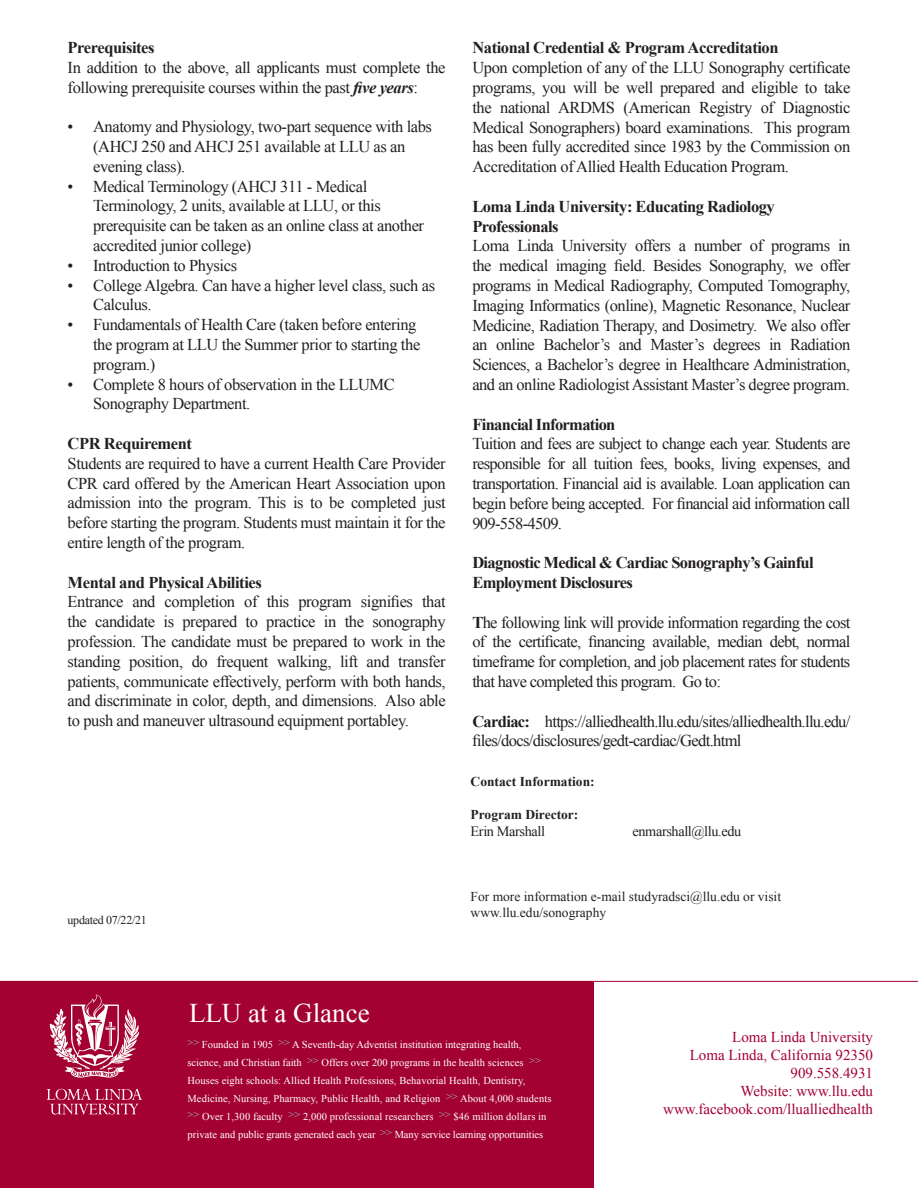
<style>
.page{position:relative;width:918px;height:1188px;background:#fff}
.page>*{position:absolute;margin:0;border:0;box-sizing:border-box;transform-origin:0 0}
.t1{font:27px "Times New Roman";color:#fff}
.t2{font:16.5px/19.8px "Times New Roman";letter-spacing:-.025em;color:#231f20}
.t3{font:700 16.5px/19.8px "Times New Roman";letter-spacing:-.03em;color:#231f20}
.address_block{font:15px "Times New Roman";color:#a40133}
.t4{font:14.25px "Times New Roman";letter-spacing:-.025em;color:#231f20}
.t5{font:13.5px "Times New Roman";color:#231f20}
.t6{font:700 13.5px "Times New Roman";color:#231f20}
.t7{font:12px "Times New Roman";letter-spacing:-.025em;color:#231f20}
.t8{font:10.5px/18px "Times New Roman";letter-spacing:.01em;color:#fff}
.s1{font-weight:700;font-style:italic}
.s2{font-weight:700}
.s3{color:#9bc9d4}
</style>
<div class="page">
<div style="left:0;top:981px;width:594px;height:207px;background:#a40133"></div>
<hr style="left:0;top:981px;width:918px;height:1px;background:#a40133">
<svg style="left:47px;top:1089px;width:95px;height:26px"></svg>
<svg style="left:50px;top:994px;width:89px;height:84px"></svg>
<p class="t3" style="left:68px;top:37px;width:89px">Prerequisites</p>
<p class="t2" style="left:68px;top:57px;width:380px">In addition to the above, all applicants must complete the following prerequisite courses within the past <span class="s1">five years</span>:</p>
<p class="t2" style="left:93px;top:117px;width:340px;text-indent:-26px">• Anatomy and Physiology, two-part sequence with labs (AHCJ 250 and AHCJ 251 available at LLU as an evening class).</p>
<p class="t2" style="left:93px;top:176px;width:333px;text-indent:-26px">• Medical Terminology (AHCJ 311 - Medical Terminology, 2 units, available at LLU, or this prerequisite can be taken as an online class at another accredited junior college)</p>
<p class="t2" style="left:68px;top:255px;width:171px">• Introduction to Physics</p>
<p class="t2" style="left:93px;top:275px;width:344px;text-indent:-26px">• College Algebra. Can have a higher level class, such as<br>Calculus.</p>
<p class="t2" style="left:93px;top:315px;width:329px;text-indent:-26px">• Fundamentals of Health Care (taken before entering the program at LLU the Summer prior to starting the program.)</p>
<p class="t2" style="left:93px;top:374px;width:303px;text-indent:-26px">• Complete 8 hours of observation in the LLUMC<br>Sonography Department.</p>
<p class="t3" style="left:68px;top:433px;width:126px">CPR Requirement</p>
<p class="t2" style="left:68px;top:453px;width:380px;text-align:justify">Students are required to have a current Health Care Provider CPR card offered by the American Heart Association upon admission into the program. This is to be completed just before starting the program. Students must maintain it for the entire length of the program.</p>
<p class="t3" style="left:68px;top:572px;width:196px">Mental and Physical Abilities</p>
<p class="t2" style="left:68px;top:592px;width:380px;text-align:justify">Entrance and completion of this program signifies that the candidate is prepared to practice in the sonography profession. The candidate must be prepared to work in the standing position, do frequent walking, lift and transfer patients, communicate effectively, perform with both hands, and discriminate in color, depth, and dimensions. Also able to push and maneuver ultrasound equipment portabley.</p>
<p class="t7" style="left:68px;top:912px;width:81px">updated 07/22/21</p>
<p class="t3" style="left:472px;top:38px;width:308px">National Credential &amp; Program Accreditation</p>
<p class="t2" style="left:472px;top:58px;width:380px;text-align:justify">Upon completion of any of the LLU Sonography certificate programs, you will be well prepared and eligible to take the national ARDMS (American Registry of Diagnostic Medical Sonographers) board examinations. This program has been fully accredited since 1983 by the Commission on Accreditation of Allied Health Education Program.</p>
<p class="t3" style="left:472px;top:196px;width:304px">Loma Linda University: Educating Radiology<br>Professionals</p>
<p class="t2" style="left:472px;top:236px;width:380px;text-align:justify">Loma Linda University offers a number of programs in the medical imaging field. Besides Sonography, we offer programs in Medical Radiography, Computed Tomography, Imaging Informatics (online), Magnetic Resonance, Nuclear Medicine, Radiation Therapy, and Dosimetry. We also offer an online Bachelor’s and Master’s degrees in Radiation Sciences, a Bachelor’s degree in Healthcare Administration, and an online Radiologist Assistant Master’s degree program.</p>
<p class="t3" style="left:472px;top:414px;width:145px">Financial Information</p>
<p class="t2" style="left:472px;top:434px;width:380px;text-align:justify">Tuition and fees are subject to change each year. Students are responsible for all tuition fees, books, living expenses, and transportation. Financial aid is available. Loan application can begin before being accepted. For financial aid information call 909-558-4509.</p>
<p class="t3" style="left:472px;top:552px;width:343px">Diagnostic Medical &amp; Cardiac Sonography’s Gainful<br>Employment Disclosures</p>
<p class="t2" style="left:472px;top:612px;width:380px;text-align:justify"><span class="s2">T</span>he following link will provide information regarding the cost of the certificate, financing available, median debt, normal timeframe for completion, and job placement rates for students that have completed this program. Go to:</p>
<p class="t2" style="left:472px;top:711px;width:380px"><span class="s2">Cardiac:</span> https://alliedhealth.llu.edu/sites/alliedhealth.llu.edu/ files/docs/disclosures/gedt-cardiac/Gedt.html</p>
<p class="t6" style="left:471px;top:772px;width:126px">Contact Information:</p>
<p class="t6" style="left:471px;top:805px;width:109px">Program Director:</p>
<p class="t4" style="left:471px;top:821px;width:76px">Erin Marshall</p>
<p class="t4" style="left:633px;top:821px;width:110px">enmarshall@llu.edu</p>
<p class="t5" style="left:471px;top:887px;width:312px">For more information e-mail studyradsci@llu.edu or visit</p>
<p class="t5" style="left:471px;top:903px;width:137px">www.llu.edu/sonography</p>
<p class="t1" style="left:189px;top:995px;width:182px">LLU at a Glance</p>
<p class="t8" style="left:188px;top:1035px;width:366px"><span class="s3">&gt;&gt;</span> Founded in 1905 <span class="s3">&gt;&gt;</span> A Seventh-day Adventist institution integrating health, science, and Christian faith <span class="s3">&gt;&gt;</span> Offers over 200 programs in the health sciences <span class="s3">&gt;&gt; </span>Houses eight schools: Allied Health Professions, Behavorial Health, Dentistry, Medicine, Nursing, Pharmacy, Public Health, and Religion <span class="s3">&gt;&gt;</span> About 4,000 students <span class="s3">&gt;&gt;</span> Over 1,300 faculty <span class="s3">&gt;&gt;</span> 2,000 professional researchers <span class="s3">&gt;&gt;</span> $46 million dollars in private and public grants generated each year <span class="s3">&gt;&gt;</span> Many service learning opportunities</p>
<p class="address_block" style="left:732px;top:1027px;width:142px">Loma Linda University</p>
<p class="address_block" style="left:690px;top:1045px;width:185px">Loma Linda, California 92350</p>
<p class="address_block" style="left:790px;top:1063px;width:84px">909.558.4931</p>
<p class="address_block" style="left:741px;top:1081px;width:134px">Website: www.llu.edu</p>
<p class="address_block" style="left:663px;top:1099px;width:211px">www.facebook.com/llualliedhealth</p>
</div>
